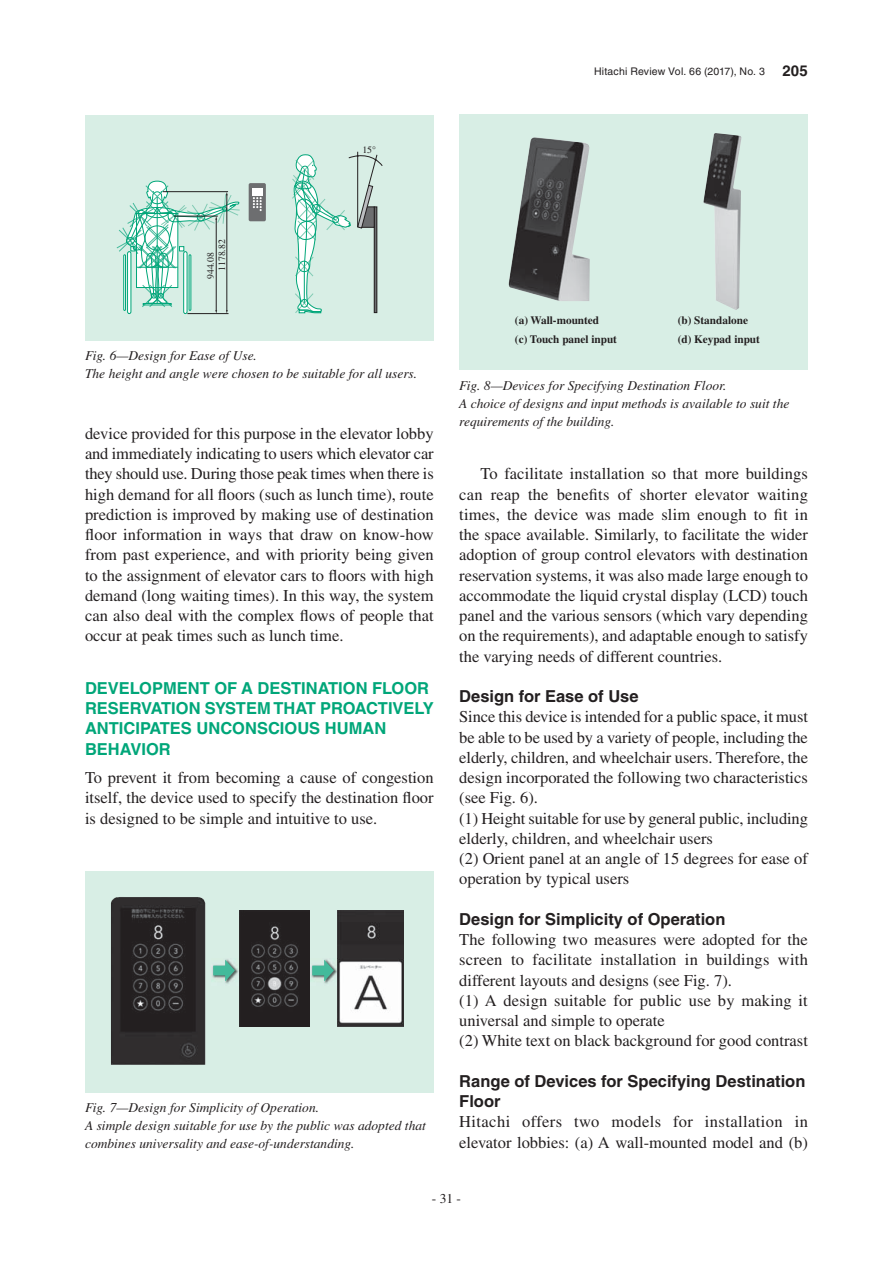
<style>
.page{position:relative;width:893px;height:1263px;background:#fff}
.page>*{position:absolute;margin:0;border:0;box-sizing:border-box;transform-origin:0 0}
.t1{font:16.5px/20.2px "Times LT Std";color:#231f20;text-align:justify}
.t2{font:700 16.5px/20.2px "Helvetica LT Std";color:#00a679}
.t3{font:700 16.5px/20.2px "Helvetica LT Std";color:#231f20}
.t4{font:16.5px/20.2px "Times LT Std";letter-spacing:.02em;color:#231f20}
.t5{font:italic 13.5px/18px "Times LT Std";color:#231f20}
.t6{font:13.5px "Times LT Std";color:#231f20}
.t7{font:700 11.25px/19.2px "Times LT Std";color:#231f20}
.t8{font:10.5px "Helvetica LT Std";letter-spacing:.015em;color:#231f20}
.t9{font:9.75px/11.1px "Times LT Std";color:#231f20}
.s1{font-weight:700;font-size:15px}
</style>
<div class="page">
<div style="left:85px;top:115px;width:349px;height:225px;background:#d8eee5"></div>
<hr style="left:128px;top:252px;width:3px;height:62px;background:#fff;border-radius:2px">
<hr style="left:184px;top:252px;width:3px;height:62px;background:#fff;border-radius:2px">
<div style="left:127px;top:251px;width:4px;height:63px;border:1px solid #00a679;border-radius:2px"></div>
<div style="left:183px;top:251px;width:4px;height:63px;border:1px solid #00a679;border-radius:2px"></div>
<hr style="left:187px;top:313px;width:42px;height:1px;background:#231f20">
<svg style="left:116px;top:180px;width:124px;height:133px"></svg>
<div style="left:249px;top:183px;width:17px;height:38px;background:#6d6e70;border-radius:2px"></div>
<div style="left:252px;top:188px;width:11px;height:8px;background:#fff"></div>
<svg style="left:253px;top:197px;width:9px;height:14px"></svg>
<hr style="left:357px;top:152px;width:1px;height:75px;background:#231f20">
<svg style="left:292px;top:154px;width:91px;height:160px"></svg>
<div style="left:85px;top:871px;width:349px;height:221px;background:#d8eee5"></div>
<img style="left:212px;top:959px;width:26px;height:25px">
<svg style="left:213px;top:960px;width:22px;height:21px"></svg>
<img style="left:311px;top:959px;width:26px;height:25px">
<svg style="left:312px;top:960px;width:22px;height:21px"></svg>
<img style="left:338px;top:911px;width:66px;height:115px">
<img style="left:111px;top:897px;width:94px;height:168px">
<img style="left:239px;top:911px;width:70px;height:115px">
<div style="left:459px;top:117px;width:349px;height:251px;background:#d8eee5"></div>
<img style="left:508px;top:137px;width:82px;height:164px">
<img style="left:703px;top:133px;width:39px;height:177px">
<p class="t9" style="left:362px;top:145px;width:15px">15°</p>
<p class="t8" style="left:594px;top:67px;width:215px">Hitachi Review Vol. 66 (2017), No. 3 <span class="s1">205</span></p>
<p class="t9" style="left:206px;top:271px;width:33px;text-indent:-8px;rotate:-90deg">944.08<br>1178.82</p>
<p class="t5" style="left:85px;top:348px;width:334px">Fig. 6—Design for Ease of Use.<br>The height and angle were chosen to be suitable for all users.</p>
<p class="t1" style="left:85px;top:425px;width:350px">device provided for this purpose in the elevator lobby and immediately indicating to users which elevator car they should use. During those peak times when there is high demand for all floors (such as lunch time), route prediction is improved by making use of destination floor information in ways that draw on know-how from past experience, and with priority being given to the assignment of elevator cars to floors with high demand (long waiting times). In this way, the system can also deal with the complex flows of people that occur at peak times such as lunch time.</p>
<p class="t2" style="left:85px;top:680px;width:350px">DEVELOPMENT OF A DESTINATION FLOOR<br>RESERVATION SYSTEM THAT PROACTIVELY<br>ANTICIPATES UNCONSCIOUS HUMAN<br>BEHAVIOR</p>
<p class="t1" style="left:85px;top:769px;width:350px">To prevent it from becoming a cause of congestion itself, the device used to specify the destination floor is designed to be simple and intuitive to use.</p>
<p class="t5" style="left:85px;top:1100px;width:342px">Fig. 7—Design for Simplicity of Operation.<br>A simple design suitable for use by the public was adopted that combines universality and ease-of-understanding.</p>
<p class="t7" style="left:515px;top:311px;width:104px">(a) Wall-mounted<br>(c) Touch panel input</p>
<p class="t7" style="left:678px;top:311px;width:84px">(b) Standalone (d) Keypad input</p>
<p class="t5" style="left:459px;top:377px;width:332px">Fig. 8—Devices for Specifying Destination Floor.<br>A choice of designs and input methods is available to suit the requirements of the building.</p>
<p class="t1" style="left:459px;top:465px;width:350px;text-indent:21px">To facilitate installation so that more buildings can reap the benefits of shorter elevator waiting times, the device was made slim enough to fit in the space available. Similarly, to facilitate the wider adoption of group control elevators with destination reservation systems, it was also made large enough to accommodate the liquid crystal display (LCD) touch panel and the various sensors (which vary depending on the requirements), and adaptable enough to satisfy the varying needs of different countries.</p>
<p class="t3" style="left:459px;top:688px;width:181px">Design for Ease of Use</p>
<p class="t1" style="left:459px;top:708px;width:350px;text-align:left">Since this device is intended for a public space, it must be able to be used by a variety of people, including the elderly, children, and wheelchair users. Therefore, the design incorporated the following two characteristics (see Fig. 6).<br>(1) Height suitable for use by general public, including elderly, children, and wheelchair users<br>(2) Orient panel at an angle of 15 degrees for ease of operation by typical users</p>
<p class="t3" style="left:459px;top:911px;width:268px">Design for Simplicity of Operation</p>
<p class="t1" style="left:459px;top:931px;width:350px;text-align:left">The following two measures were adopted for the screen to facilitate installation in buildings with different layouts and designs (see Fig. 7).<br>(1) A design suitable for public use by making it universal and simple to operate<br>(2) White text on black background for good contrast</p>
<p class="t3" style="left:459px;top:1073px;width:348px">Range of Devices for Specifying Destination<br>Floor</p>
<p class="t4" style="left:459px;top:1113px;width:350px">Hitachi offers two models for installation in elevator lobbies: (a) A wall-mounted model and (b)</p>
<p class="t6" style="left:432px;top:1193px;width:31px">- 31 -</p>
</div>
